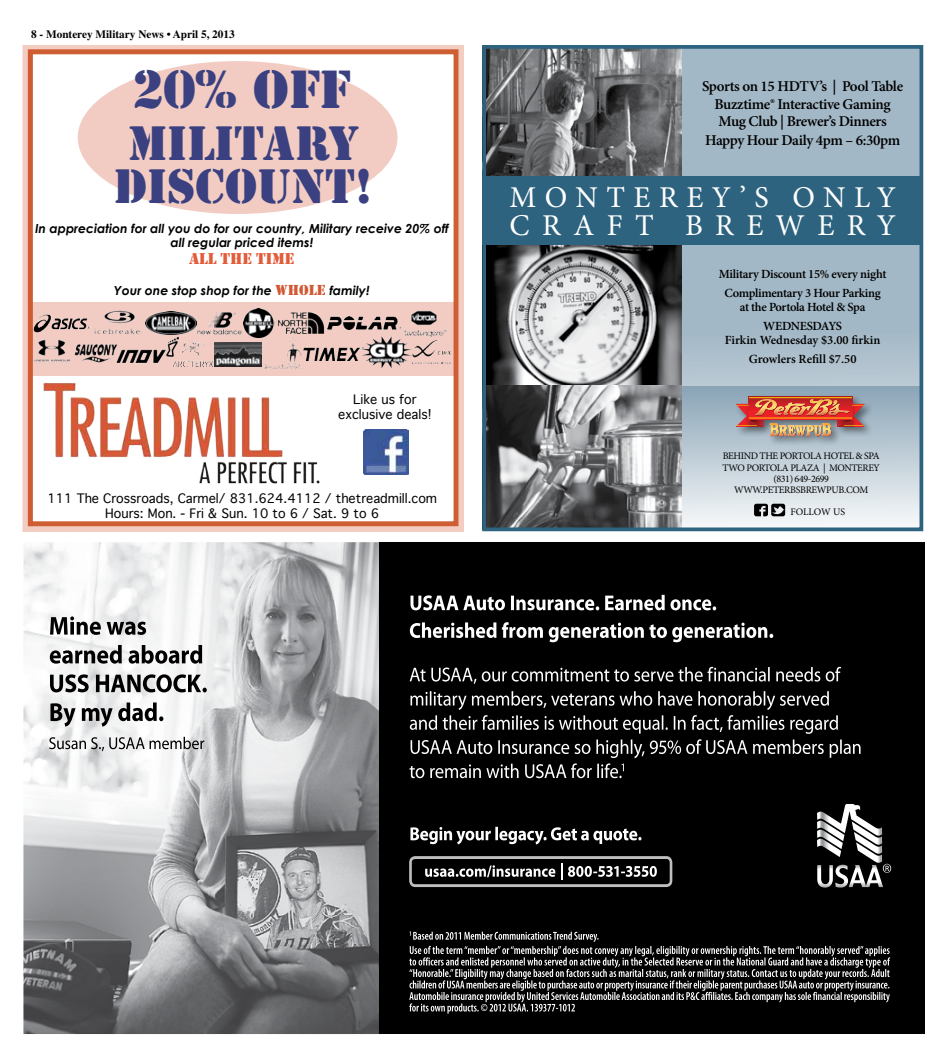
<style>
.page{position:relative;width:945px;height:1058px;background:#fff}
.page>*{position:absolute;margin:0;border:0;box-sizing:border-box;transform-origin:0 0}
.t1{font:50px "Stencil Std";color:#3b4180}
.t2{font:45px/43.8px "Stencil Std";color:#3b4180}
.t3{font:30.25px/28.4px "Minion Pro";letter-spacing:.325em;color:#fff}
.t4{font:16.25px "Stencil";color:#e25c39}
.t5{font:600 15px/18px "Minion Pro";letter-spacing:-.025em;color:#000;text-align:center}
.t6{font:italic 700 12.5px/13.8px "Century Gothic";color:#000;text-align:center}
.t7{font:12.5px/15px "Geneva";color:#000;text-align:center}
.t8{font:600 12.5px/19.1px "Minion Pro";letter-spacing:-.025em;color:#000;text-align:center}
.t9{font:600 12.5px/19.1px "Minion Pro";color:#000;text-align:center}
.t10{font:700 11.25px "Times";color:#000}
.t11{font:10px/11.2px "Minion Pro";letter-spacing:-.04em;color:#000;text-align:center}
.t12{font:10px "Minion Pro";letter-spacing:-.005em;color:#000}
.s1{font-family:"Stencil";font-weight:400;font-style:normal;font-size:15px;color:#d25835}
</style>
<div class="page">
<svg style="left:22px;top:45px;width:441px;height:486px"></svg>
<img style="left:43px;top:367px;width:281px;height:134px">
<img style="left:31px;top:312px;width:60px;height:21px">
<img style="left:244px;top:308px;width:31px;height:30px">
<img style="left:328px;top:317px;width:72px;height:12px">
<img style="left:145px;top:311px;width:50px;height:23px">
<img style="left:400px;top:309px;width:48px;height:31px">
<img style="left:74px;top:340px;width:42px;height:25px">
<img style="left:263px;top:337px;width:38px;height:31px">
<img style="left:31px;top:337px;width:42px;height:29px">
<img style="left:412px;top:340px;width:40px;height:23px">
<img style="left:172px;top:341px;width:90px;height:25px">
<img style="left:361px;top:336px;width:50px;height:31px">
<img style="left:195px;top:310px;width:48px;height:26px">
<img style="left:275px;top:306px;width:50px;height:36px">
<img style="left:304px;top:348px;width:60px;height:12px">
<img style="left:91px;top:308px;width:50px;height:26px">
<img style="left:116px;top:336px;width:64px;height:28px">
<img style="left:364px;top:430px;width:44px;height:44px">
<img style="left:23px;top:542px;width:357px;height:492px">
<div style="left:380px;top:542px;width:545px;height:492px;background:#000"></div>
<svg style="left:410px;top:595px;width:306px;height:15px"></svg>
<svg style="left:410px;top:622px;width:363px;height:20px"></svg>
<svg style="left:410px;top:667px;width:431px;height:17px"></svg>
<svg style="left:410px;top:691px;width:451px;height:87px"></svg>
<svg style="left:409px;top:931px;width:481px;height:82px"></svg>
<img style="left:41px;top:607px;width:174px;height:128px">
<svg style="left:50px;top:616px;width:96px;height:19px"></svg>
<svg style="left:50px;top:645px;width:152px;height:18px"></svg>
<svg style="left:50px;top:674px;width:157px;height:18px"></svg>
<svg style="left:50px;top:702px;width:113px;height:24px"></svg>
<img style="left:41px;top:735px;width:171px;height:25px">
<img style="left:41px;top:727px;width:171px;height:8px">
<svg style="left:49px;top:736px;width:155px;height:15px"></svg>
<svg style="left:817px;top:804px;width:74px;height:83px"></svg>
<svg style="left:410px;top:826px;width:231px;height:18px"></svg>
<svg style="left:409px;top:856px;width:263px;height:31px"></svg>
<svg style="left:682px;top:386px;width:236px;height:140px;background:#c7d3dc"></svg>
<svg style="left:682px;top:50px;width:236px;height:336px;background:#a5b9c7"></svg>
<img style="left:487px;top:245px;width:195px;height:281px">
<img style="left:487px;top:50px;width:195px;height:126px">
<div style="left:482px;top:176px;width:441px;height:69px;background:#2d637f"></div>
<div style="left:734px;top:393px;width:141px;height:54px;background:#000;opacity:.48"></div>
<img style="left:736px;top:396px;width:129px;height:40px">
<svg style="left:754px;top:503px;width:31px;height:13px"></svg>
<div style="left:482px;top:45px;width:441px;height:486px;border:4px solid #2d637f"></div>
<p class="t10" style="left:31px;top:27px;width:205px">8 - Monterey Military News • April 5, 2013</p>
<h1 class="t1" style="left:132px;top:57px;width:221px">20% OFF</h1>
<h2 class="t2" style="left:114px;top:121px;width:259px">MILITARY<br>DISCOUNT!</h2>
<p class="t6" style="left:35px;top:221px;width:415px">In appreciation for all you do for our country, Military receive 20% off all regular priced items!</p>
<h3 class="t4" style="left:189px;top:249px;width:107px">ALL THE TIME</h3>
<p class="t6" style="left:114px;top:284px;width:257px">Your one stop shop for the <span class="s1">WHOLE</span> family!</p>
<p class="t7" style="left:338px;top:393px;width:95px">Like us for exclusive deals!</p>
<p class="t7" style="left:47px;top:492px;width:391px">111 The Crossroads, Carmel/ 831.624.4112 / thetreadmill.com<br>Hours: Mon. - Fri &amp; Sun. 10 to 6 / Sat. 9 to 6</p>
<p class="t5" style="left:702px;top:77px;width:203px">Sports on 15 HDTV’s | Pool Table<br>Buzztime® Interactive Gaming<br>Mug Club | Brewer’s Dinners<br>Happy Hour Daily 4pm – 6:30pm</p>
<h3 class="t3" style="left:510px;top:183px;width:388px">MONTEREY’S ONLY<br>CRAFT BREWERY</h3>
<p class="t8" style="left:719px;top:264px;width:169px">Military Discount 15% every night<br>Complimentary 3 Hour Parking</p>
<p class="t8" style="left:740px;top:297px;width:127px">at the Portola Hotel &amp; Spa<br>WEDNESDAYS</p>
<p class="t9" style="left:725px;top:330px;width:157px">Firkin Wednesday $3.00 firkin<br>Growlers Refill $7.50</p>
<p class="t11" style="left:723px;top:450px;width:159px">BEHIND THE PORTOLA HOTEL &amp; SPA<br>TWO PORTOLA PLAZA | MONTEREY (831) 649-2699<br>WWW.PETERBSBREWPUB.COM</p>
<p class="t12" style="left:791px;top:505px;width:56px">FOLLOW US</p>
</div>
